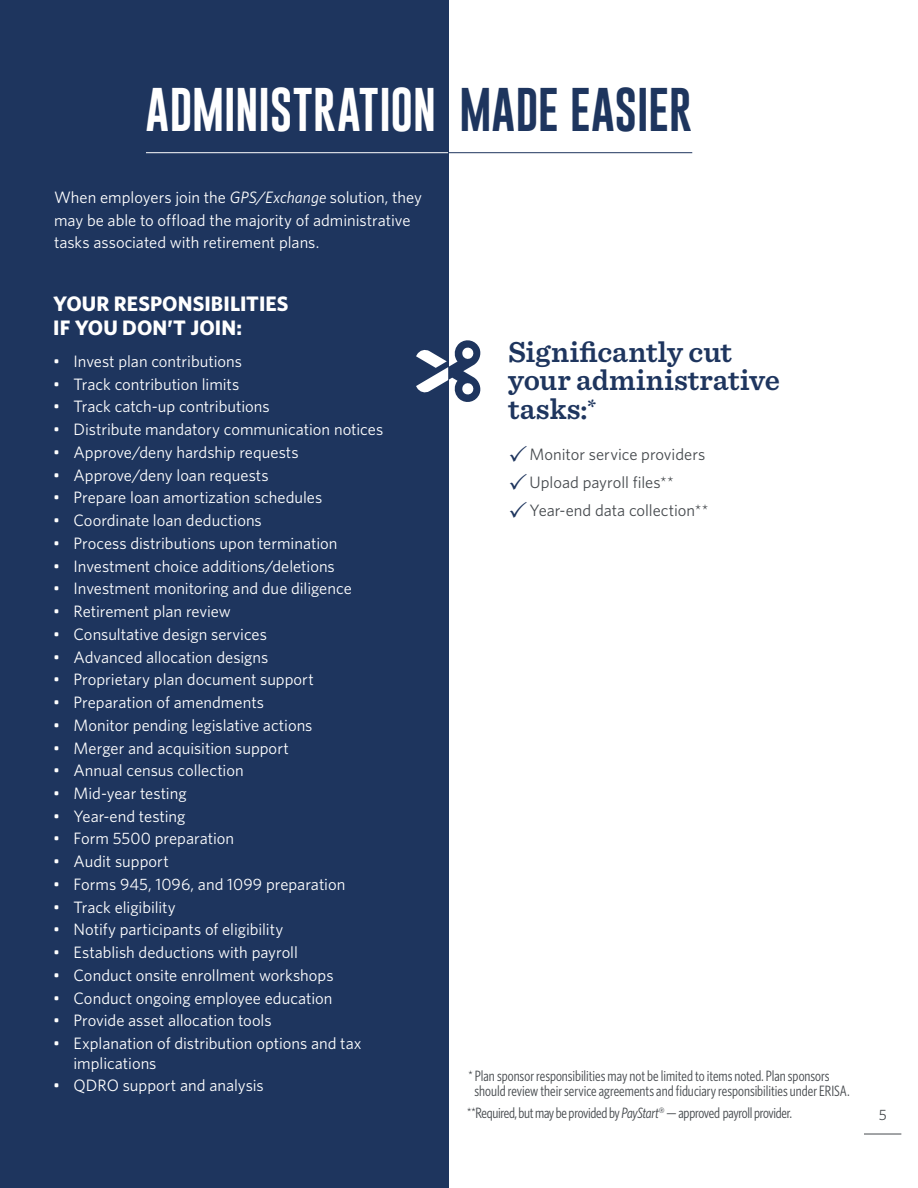
<style>
.page{position:relative;width:918px;height:1188px;background:#fff}
.page>*{position:absolute;margin:0;border:0;box-sizing:border-box;transform-origin:0 0}
.t1{font:45px "Gobold";letter-spacing:-.01em;color:#fff}
.t2{font:600 30px/28.5px "Sentinel";letter-spacing:.005em;color:#1e355e}
.t3{font:700 21px/24px "Whitney";letter-spacing:.005em;color:#fff}
.t4{font:16.5px/22.5px "Whitney";color:#fff}
.t5{font:16.5px/27.9px "Whitney";color:#474b4f}
.t6{font:15px/15px "Whitney Condensed";letter-spacing:-.005em;color:#474b4f}
.t7{font:15px "Whitney";color:#474b4f}
.s1{color:#1e355e}
.s2{font-style:italic}
.s3{font-size:21px}
</style>
<div class="page">
<hr style="left:864px;top:1134px;width:37px;height:1px;background:#474b4f">
<div style="left:0;top:0;width:448px;height:1188px;background:#1e355e"></div>
<svg style="left:416px;top:338px;width:65px;height:67px"></svg>
<hr style="left:146px;top:152px;width:302px;height:1px;background:#fff">
<hr style="left:448px;top:152px;width:244px;height:1px;background:#1e355e">
<h1 class="t1" style="left:146px;top:80px;width:547px">ADMINISTRATION <span class="s1">MADE EASIER</span></h1>
<p class="t4" style="left:54px;top:186px;width:369px">When employers join the <span class="s2">GPS/Exchange</span> solution, they may be able to offload the majority of administrative tasks associated with retirement plans.</p>
<p class="t3" style="left:53px;top:291px;width:237px">YOUR RESPONSIBILITIES<br>IF YOU DON’T JOIN:</p>
<p class="t4" style="left:53px;top:350px;width:190px">• Invest plan contributions</p>
<p class="t4" style="left:53px;top:372px;width:188px">• Track contribution limits</p>
<p class="t4" style="left:53px;top:395px;width:218px">• Track catch-up contributions</p>
<p class="t4" style="left:53px;top:418px;width:331px">• Distribute mandatory communication notices</p>
<p class="t4" style="left:53px;top:441px;width:247px">• Approve/deny hardship requests</p>
<p class="t4" style="left:53px;top:463px;width:217px">• Approve/deny loan requests</p>
<p class="t4" style="left:53px;top:486px;width:271px">• Prepare loan amortization schedules</p>
<p class="t4" style="left:53px;top:509px;width:210px">• Coordinate loan deductions</p>
<p class="t4" style="left:53px;top:531px;width:286px">• Process distributions upon termination</p>
<p class="t4" style="left:53px;top:554px;width:283px">• Investment choice additions/deletions</p>
<p class="t4" style="left:53px;top:577px;width:300px">• Investment monitoring and due diligence</p>
<p class="t4" style="left:53px;top:600px;width:179px">• Retirement plan review</p>
<p class="t4" style="left:53px;top:622px;width:215px">• Consultative design services</p>
<p class="t4" style="left:53px;top:645px;width:217px">• Advanced allocation designs</p>
<p class="t4" style="left:53px;top:668px;width:262px">• Proprietary plan document support</p>
<p class="t4" style="left:53px;top:691px;width:212px">• Preparation of amendments</p>
<p class="t4" style="left:53px;top:713px;width:261px">• Monitor pending legislative actions</p>
<p class="t4" style="left:53px;top:736px;width:237px">• Merger and acquisition support</p>
<p class="t4" style="left:53px;top:759px;width:192px">• Annual census collection</p>
<p class="t4" style="left:53px;top:782px;width:135px">• Mid-year testing</p>
<p class="t4" style="left:53px;top:804px;width:134px">• Year-end testing</p>
<p class="t4" style="left:53px;top:827px;width:182px">• Form 5500 preparation</p>
<p class="t4" style="left:53px;top:850px;width:117px">• Audit support</p>
<p class="t4" style="left:53px;top:873px;width:294px">• Forms 945, 1096, and 1099 preparation</p>
<p class="t4" style="left:53px;top:895px;width:124px">• Track eligibility</p>
<p class="t4" style="left:53px;top:918px;width:232px">• Notify participants of eligibility</p>
<p class="t4" style="left:53px;top:941px;width:246px">• Establish deductions with payroll</p>
<p class="t4" style="left:53px;top:964px;width:282px">• Conduct onsite enrollment workshops</p>
<p class="t4" style="left:53px;top:986px;width:281px">• Conduct ongoing employee education</p>
<p class="t4" style="left:53px;top:1009px;width:220px">• Provide asset allocation tools</p>
<p class="t4" style="left:74px;top:1033px;width:289px;line-height:19.5px;text-indent:-20px">• Explanation of distribution options and tax implications</p>
<p class="t4" style="left:53px;top:1074px;width:212px">• QDRO support and analysis</p>
<h2 class="t2" style="left:508px;top:336px;width:274px">Significantly cut your administrative tasks:<span class="s3">*</span></h2>
<p class="t5" style="left:530px;top:440px;width:180px">Monitor service providers<br>Upload payroll files**<br>Year-end data collection**</p>
<p class="t6" style="left:475px;top:1068px;width:377px;text-indent:-6px">* Plan sponsor responsibilities may not be limited to items noted. Plan sponsors should review their service agreements and fiduciary responsibilities under ERISA.</p>
<p class="t6" style="left:467px;top:1105px;width:326px">**Required, but may be provided by <span class="s2">PayStart</span>® — approved payroll provider.</p>
<p class="t7" style="left:879px;top:1105px;width:10px">5</p>
</div>
